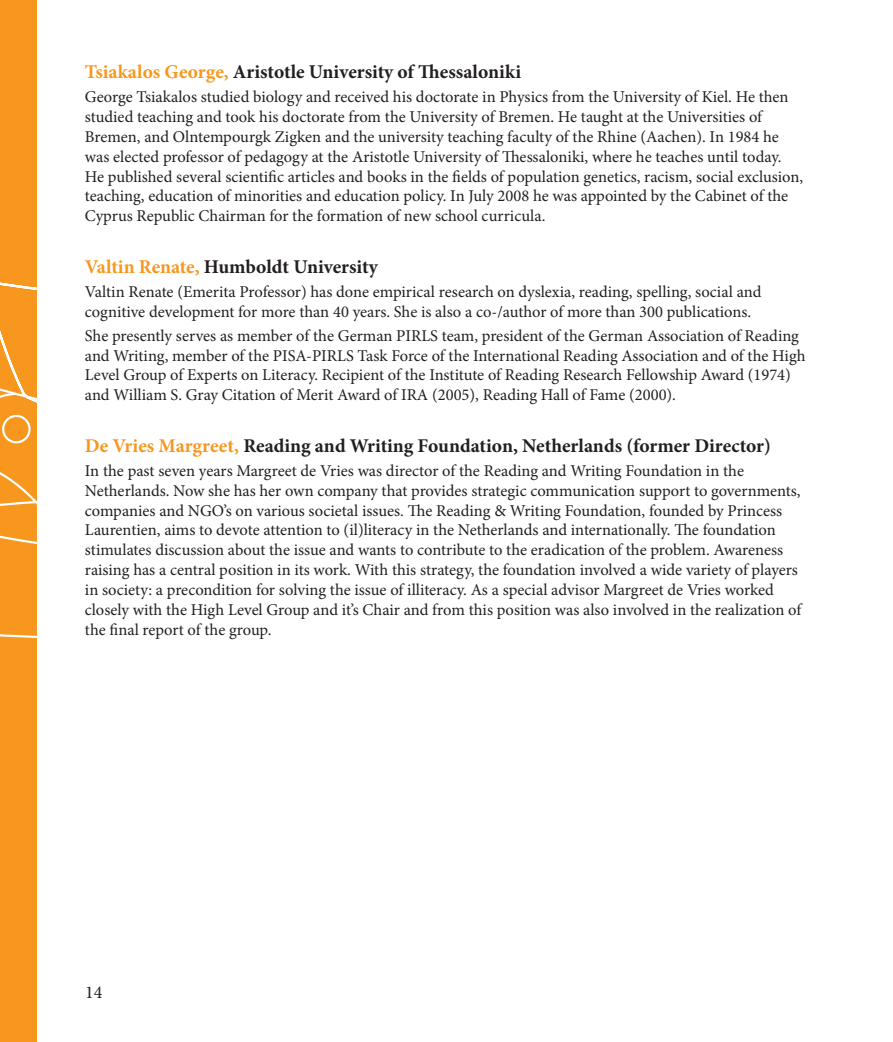
<style>
.page{position:relative;width:893px;height:1042px;background:#fff}
.page>*{position:absolute;margin:0;border:0;box-sizing:border-box;transform-origin:0 0}
.t1{font:700 19.5px "Minion Pro";color:#231f20}
.t2{font:18px "Minion Pro";color:#231f20}
.t3{font:16.5px/19.8px "Minion Pro";color:#231f20}
.s1{color:#f7971d}
</style>
<div class="page">
<div style="left:0;top:0;width:37px;height:1042px;background:#f7971d"></div>
<svg style="left:0;top:282px;width:37px;height:356px"></svg>
<p class="t1" style="left:85px;top:58px;width:438px"><span class="s1">Tsiakalos George,</span> Aristotle University of Thessaloniki</p>
<p class="t3" style="left:85px;top:87px;width:720px">George Tsiakalos studied biology and received his doctorate in Physics from the University of Kiel. He then studied teaching and took his doctorate from the University of Bremen. He taught at the Universities of Bremen, and Olntempourgk Zigken and the university teaching faculty of the Rhine (Aachen). In 1984 he was elected professor of pedagogy at the Aristotle University of Thessaloniki, where he teaches until today.<br>He published several scientific articles and books in the fields of population genetics, racism, social exclusion, teaching, education of minorities and education policy. In July 2008 he was appointed by the Cabinet of the Cyprus Republic Chairman for the formation of new school curricula.</p>
<p class="t1" style="left:85px;top:253px;width:294px"><span class="s1">Valtin Renate,</span> Humboldt University</p>
<p class="t3" style="left:85px;top:282px;width:678px">Valtin Renate (Emerita Professor) has done empirical research on dyslexia, reading, spelling, social and cognitive development for more than 40 years. She is also a co-/author of more than 300 publications.</p>
<p class="t3" style="left:85px;top:326px;width:722px">She presently serves as member of the German PIRLS team, president of the German Association of Reading and Writing, member of the PISA-PIRLS Task Force of the International Reading Association and of the High Level Group of Experts on Literacy. Recipient of the Institute of Reading Research Fellowship Award (1974) and William S. Gray Citation of Merit Award of IRA (2005), Reading Hall of Fame (2000).</p>
<p class="t1" style="left:85px;top:432px;width:687px"><span class="s1">De Vries Margreet,</span> Reading and Writing Foundation, Netherlands (former Director)</p>
<p class="t3" style="left:85px;top:461px;width:718px">In the past seven years Margreet de Vries was director of the Reading and Writing Foundation in the Netherlands. Now she has her own company that provides strategic communication support to governments, companies and NGO’s on various societal issues. The Reading &amp; Writing Foundation, founded by Princess Laurentien, aims to devote attention to (il)literacy in the Netherlands and internationally. The foundation stimulates discussion about the issue and wants to contribute to the eradication of the problem. Awareness raising has a central position in its work. With this strategy, the foundation involved a wide variety of players in society: a precondition for solving the issue of illiteracy. As a special advisor Margreet de Vries worked closely with the High Level Group and it’s Chair and from this position was also involved in the realization of the final report of the group.</p>
<p class="t2" style="left:85px;top:980px;width:19px">14</p>
</div>
